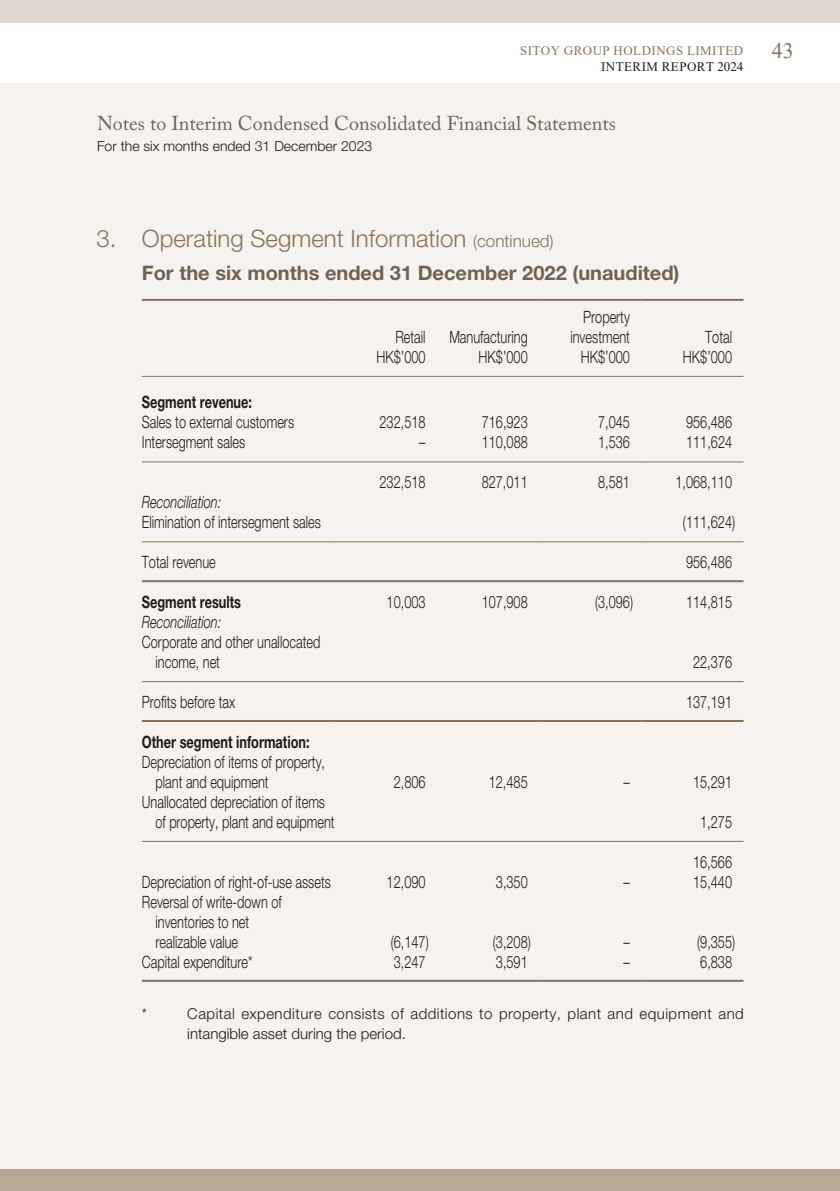
<style>
.page{position:relative;width:840px;height:1191px;background:#fff}
.page>*{position:absolute;margin:0;border:0;box-sizing:border-box;transform-origin:0 0}
.t1{font:300 24px "Helvetica Neue LT Std";color:#88725b}
.t2{font:22px "Times New Roman";color:#88725b}
.t3{font:20px "Adobe Caslon Pro";color:#716253}
.t4{font:700 20px "Helvetica Neue LT Std";color:#716253}
.t5{font:300 17px/20px "Helvetica Neue LT Std";color:#231916;scale:.75 1}
.t6{font:700 17px "Helvetica Neue LT Std";color:#231916;scale:.75 1}
.t7{font:italic 300 17px "Helvetica Neue LT Std";color:#231916;scale:.75 1}
.t8{font:300 15px/20px "Helvetica Neue LT Std";letter-spacing:.03em;color:#231916}
.t9{font:300 14px "Helvetica Neue LT Std";color:#231916}
.t10{font:13px "Times New Roman";letter-spacing:.035em;color:#88725b}
.t11{font:13px "Times New Roman";letter-spacing:.035em;color:#231916}
.s1{font-size:17px}
</style>
<div class="page">
<div style="left:0;top:84px;width:839px;height:1107px;background:#f5f2ef"></div>
<div style="left:0;top:1169px;width:839px;height:22px;background:#b8a795"></div>
<div style="left:0;top:0;width:839px;height:23px;background:#ded6cd"></div>
<hr style="left:142px;top:299px;width:192px;height:2px;background:#88725b">
<hr style="left:334px;top:299px;width:103px;height:2px;background:#88725b">
<hr style="left:437px;top:299px;width:102px;height:2px;background:#88725b">
<hr style="left:539px;top:299px;width:102px;height:2px;background:#88725b">
<hr style="left:641px;top:299px;width:102px;height:2px;background:#88725b">
<hr style="left:142px;top:376px;width:192px;height:1px;background:#88725b">
<hr style="left:334px;top:376px;width:103px;height:1px;background:#88725b">
<hr style="left:437px;top:376px;width:102px;height:1px;background:#88725b">
<hr style="left:539px;top:376px;width:102px;height:1px;background:#88725b">
<hr style="left:641px;top:376px;width:102px;height:1px;background:#88725b">
<hr style="left:142px;top:461px;width:192px;height:1px;background:#88725b">
<hr style="left:334px;top:461px;width:103px;height:1px;background:#88725b">
<hr style="left:437px;top:461px;width:102px;height:1px;background:#88725b">
<hr style="left:539px;top:461px;width:102px;height:1px;background:#88725b">
<hr style="left:641px;top:461px;width:102px;height:1px;background:#88725b">
<hr style="left:142px;top:541px;width:192px;height:1px;background:#88725b">
<hr style="left:334px;top:541px;width:103px;height:1px;background:#88725b">
<hr style="left:437px;top:541px;width:102px;height:1px;background:#88725b">
<hr style="left:539px;top:541px;width:102px;height:1px;background:#88725b">
<hr style="left:641px;top:541px;width:102px;height:1px;background:#88725b">
<hr style="left:142px;top:580px;width:192px;height:2px;background:#88725b">
<hr style="left:334px;top:580px;width:103px;height:2px;background:#88725b">
<hr style="left:437px;top:580px;width:102px;height:2px;background:#88725b">
<hr style="left:539px;top:580px;width:102px;height:2px;background:#88725b">
<hr style="left:641px;top:580px;width:102px;height:2px;background:#88725b">
<hr style="left:142px;top:681px;width:192px;height:1px;background:#88725b">
<hr style="left:334px;top:681px;width:103px;height:1px;background:#88725b">
<hr style="left:437px;top:681px;width:102px;height:1px;background:#88725b">
<hr style="left:539px;top:681px;width:102px;height:1px;background:#88725b">
<hr style="left:641px;top:681px;width:102px;height:1px;background:#88725b">
<hr style="left:142px;top:720px;width:192px;height:2px;background:#88725b">
<hr style="left:334px;top:720px;width:103px;height:2px;background:#88725b">
<hr style="left:437px;top:720px;width:102px;height:2px;background:#88725b">
<hr style="left:539px;top:720px;width:102px;height:2px;background:#88725b">
<hr style="left:641px;top:720px;width:102px;height:2px;background:#88725b">
<hr style="left:142px;top:841px;width:192px;height:1px;background:#88725b">
<hr style="left:334px;top:841px;width:103px;height:1px;background:#88725b">
<hr style="left:437px;top:841px;width:102px;height:1px;background:#88725b">
<hr style="left:539px;top:841px;width:102px;height:1px;background:#88725b">
<hr style="left:641px;top:841px;width:102px;height:1px;background:#88725b">
<hr style="left:142px;top:979px;width:192px;height:2px;background:#88725b">
<hr style="left:334px;top:979px;width:103px;height:2px;background:#88725b">
<hr style="left:437px;top:979px;width:102px;height:2px;background:#88725b">
<hr style="left:539px;top:979px;width:102px;height:2px;background:#88725b">
<hr style="left:641px;top:979px;width:102px;height:2px;background:#88725b">
<p class="t10" style="left:520px;top:41px;width:224px">SITOY GROUP HOLDINGS LIMITED</p>
<p class="t11" style="left:600px;top:57px;width:144px">INTERIM REPORT 2024</p>
<p class="t3" style="left:97px;top:112px;width:520px">Notes to Interim Condensed Consolidated Financial Statements</p>
<p class="t9" style="left:97px;top:138px;width:276px">For the six months ended 31 December 2023</p>
<p class="t2" style="left:771px;top:35px;width:23px">43</p>
<h1 class="t1" style="left:96px;top:223px;width:458px">3. Operating Segment Information <span class="s1">(continued)</span></h1>
<p class="t4" style="left:142px;top:261px;width:539px">For the six months ended 31 December 2022 (unaudited)</p>
<p class="t5" style="left:395px;top:326px;width:42px">Retail</p>
<p class="t5" style="left:449px;top:326px;width:106px">Manufacturing</p>
<p class="t5" style="left:570px;top:306px;width:81px;text-align:right">Property investment</p>
<p class="t5" style="left:704px;top:326px;width:37px">Total</p>
<p class="t5" style="left:376px;top:346px;width:67px">HK$’000</p>
<p class="t5" style="left:478px;top:346px;width:67px">HK$’000</p>
<p class="t5" style="left:580px;top:346px;width:67px">HK$’000</p>
<p class="t5" style="left:682px;top:346px;width:67px">HK$’000</p>
<p class="t6" style="left:142px;top:391px;width:148px">Segment revenue:</p>
<p class="t5" style="left:142px;top:412px;width:204px">Sales to external customers</p>
<p class="t5" style="left:379px;top:412px;width:63px">232,518</p>
<p class="t5" style="left:481px;top:412px;width:63px">716,923</p>
<p class="t5" style="left:597px;top:412px;width:44px">7,045</p>
<p class="t5" style="left:685px;top:412px;width:63px">956,486</p>
<p class="t5" style="left:142px;top:432px;width:139px">Intersegment sales</p>
<p class="t5" style="left:419px;top:432px;width:10px">–</p>
<p class="t5" style="left:481px;top:432px;width:63px">110,088</p>
<p class="t5" style="left:597px;top:432px;width:44px">1,536</p>
<p class="t5" style="left:685px;top:432px;width:63px">111,624</p>
<p class="t5" style="left:379px;top:471px;width:63px">232,518</p>
<p class="t5" style="left:481px;top:471px;width:63px">827,011</p>
<p class="t5" style="left:597px;top:471px;width:44px">8,581</p>
<p class="t5" style="left:675px;top:471px;width:77px">1,068,110</p>
<p class="t7" style="left:142px;top:492px;width:107px">Reconciliation:</p>
<p class="t5" style="left:142px;top:511px;width:240px">Elimination of intersegment sales</p>
<p class="t5" style="left:682px;top:511px;width:71px">(111,624)</p>
<p class="t5" style="left:142px;top:551px;width:100px">Total revenue</p>
<p class="t5" style="left:685px;top:551px;width:63px">956,486</p>
<p class="t6" style="left:142px;top:591px;width:134px">Segment results</p>
<p class="t5" style="left:386px;top:591px;width:53px">10,003</p>
<p class="t5" style="left:481px;top:591px;width:63px">107,908</p>
<p class="t5" style="left:594px;top:591px;width:52px">(3,096)</p>
<p class="t5" style="left:685px;top:591px;width:63px">114,815</p>
<p class="t7" style="left:142px;top:611px;width:107px">Reconciliation:</p>
<p class="t5" style="left:155px;top:631px;width:221px;text-indent:-14px">Corporate and other unallocated income, net</p>
<p class="t5" style="left:692px;top:651px;width:53px">22,376</p>
<p class="t5" style="left:142px;top:691px;width:126px">Profits before tax</p>
<p class="t5" style="left:685px;top:691px;width:63px">137,191</p>
<p class="t6" style="left:142px;top:731px;width:225px">Other segment information:</p>
<p class="t5" style="left:155px;top:751px;width:227px;text-indent:-14px">Depreciation of items of property, plant and equipment</p>
<p class="t5" style="left:393px;top:771px;width:44px">2,806</p>
<p class="t5" style="left:488px;top:771px;width:53px">12,485</p>
<p class="t5" style="left:623px;top:771px;width:10px">–</p>
<p class="t5" style="left:692px;top:771px;width:53px">15,291</p>
<p class="t5" style="left:155px;top:791px;width:240px;text-indent:-14px">Unallocated depreciation of items of property, plant and equipment</p>
<p class="t5" style="left:699px;top:811px;width:44px">1,275</p>
<p class="t5" style="left:692px;top:851px;width:53px">16,566</p>
<p class="t5" style="left:142px;top:871px;width:253px">Depreciation of right-of-use assets</p>
<p class="t5" style="left:386px;top:871px;width:53px">12,090</p>
<p class="t5" style="left:495px;top:871px;width:44px">3,350</p>
<p class="t5" style="left:623px;top:871px;width:10px">–</p>
<p class="t5" style="left:692px;top:871px;width:53px">15,440</p>
<p class="t5" style="left:155px;top:891px;width:170px;text-indent:-14px">Reversal of write-down of inventories to net realizable value</p>
<p class="t5" style="left:390px;top:931px;width:52px">(6,147)</p>
<p class="t5" style="left:492px;top:931px;width:52px">(3,208)</p>
<p class="t5" style="left:623px;top:931px;width:10px">–</p>
<p class="t5" style="left:696px;top:931px;width:52px">(9,355)</p>
<p class="t5" style="left:142px;top:951px;width:149px">Capital expenditure*</p>
<p class="t5" style="left:393px;top:951px;width:44px">3,247</p>
<p class="t5" style="left:495px;top:951px;width:44px">3,591</p>
<p class="t5" style="left:623px;top:951px;width:10px">–</p>
<p class="t5" style="left:699px;top:951px;width:44px">6,838</p>
<p class="t8" style="left:142px;top:1003px;width:7px">*</p>
<p class="t8" style="left:187px;top:1003px;width:557px">Capital expenditure consists of additions to property, plant and equipment and intangible asset during the period.</p>
</div>
